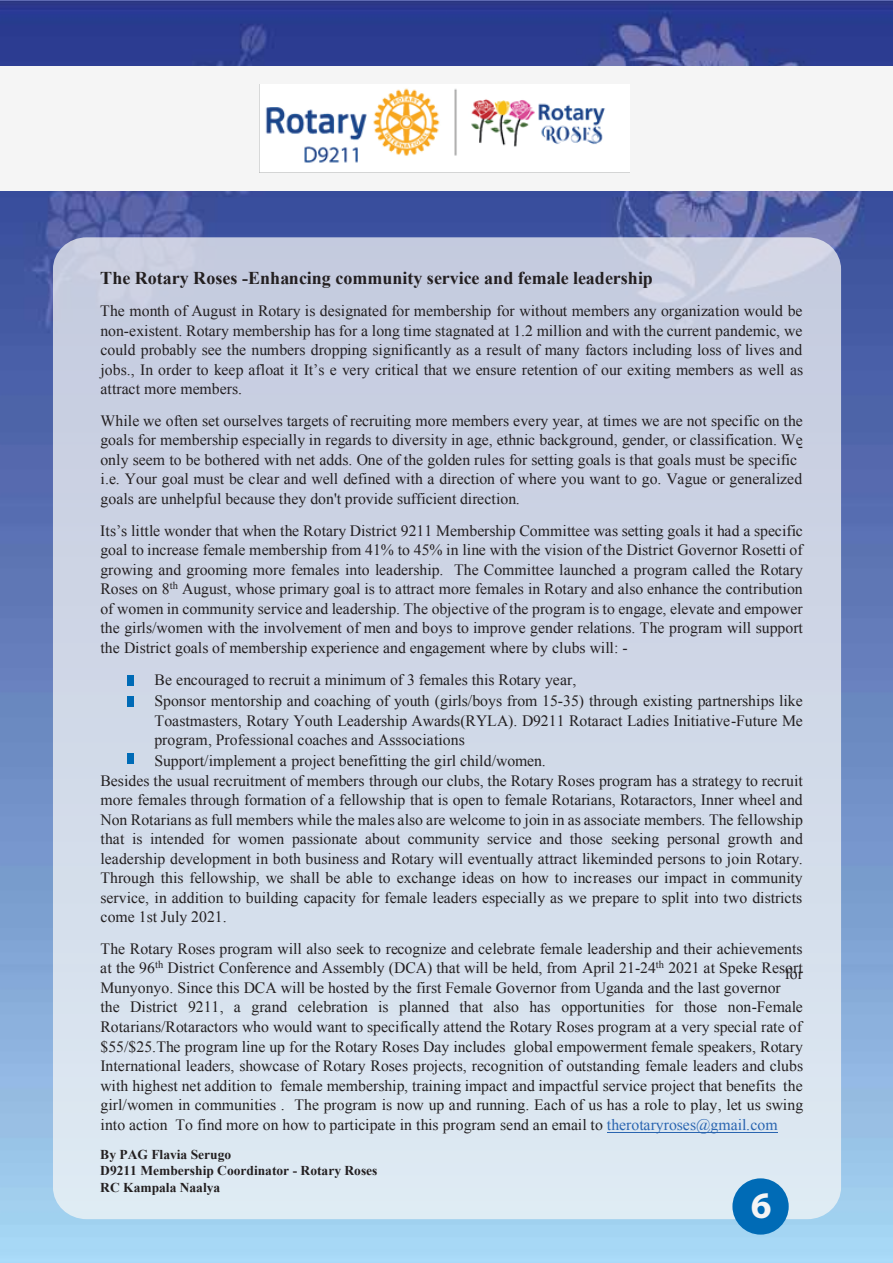
<style>
.page{position:relative;width:893px;height:1263px;background:#fff}
.page>*{position:absolute;margin:0;border:0;box-sizing:border-box;transform-origin:0 0}
.t1{font:700 37.5px "Myriad Pro";color:#f5f5f5}
.t2{font:700 18px "Times New Roman";color:#231f20}
.t3{font:15.75px/19.5px "Times New Roman";color:#231f20;text-align:justify}
.t4{font:700 13.5px/16.4px "Times New Roman";color:#231f20}
.s1{color:#2a65b0}
</style>
<div class="page">
<img style="left:0;top:0;width:892px;height:1263px">
<div style="left:53px;top:237px;width:788px;height:982px;background:linear-gradient(to bottom,#c4c9de,#dee9f3);border-radius:33px"></div>
<div style="left:0;top:66px;width:892px;height:125px;background:#f5f5f5"></div>
<img style="left:259px;top:85px;width:370px;height:88px">
<hr style="left:607px;top:1132px;width:171px;height:1px;background:#2a65b0">
<div style="left:732px;top:1178px;width:57px;height:56px;background:#006bb6;border-radius:50%"></div>
<div style="left:127px;top:675px;width:7px;height:10px;background:#006bb6"></div>
<div style="left:127px;top:697px;width:7px;height:10px;background:#006bb6"></div>
<div style="left:127px;top:753px;width:7px;height:10px;background:#006bb6"></div>
<p class="t2" style="left:100px;top:266px;width:554px">The Rotary Roses -Enhancing community service and female leadership</p>
<p class="t3" style="left:100px;top:300px;width:704px">The month of August in Rotary is designated for membership for without members any organization would be non-existent. Rotary membership has for a long time stagnated at 1.2 million and with the current pandemic, we could probably see the numbers dropping significantly as a result of many factors including loss of lives and jobs., In order to keep afloat it It’s e very critical that we ensure retention of our exiting members as well as attract more members.</p>
<p class="t3" style="left:100px;top:410px;width:704px">While we often set ourselves targets of recruiting more members every year, at times we are not specific on the goals for membership especially in regards to diversity in age, ethnic background, gender, or classification. We only seem to be bothered with net adds. One of the golden rules for setting goals is that goals must be specific</p>
<p class="t3" style="left:101px;top:429px;width:704px;line-height:33px;text-align:right">-<br>i.e. Your goal must be clear and well defined with a direction of where you want to go. Vague or generalized</p>
<p class="t3" style="left:100px;top:482px;width:704px;line-height:32px">goals are unhelpful because they don't provide sufficient direction.<br>Its’s little wonder that when the Rotary District 9211 Membership Committee was setting goals it had a specific</p>
<p class="t3" style="left:100px;top:540px;width:704px">goal to increase female membership from 41% to 45% in line with the vision of the District Governor Rosetti of growing and grooming more females into leadership. The Committee launched a program called the Rotary Roses on 8<sup>th</sup> August, whose primary goal is to attract more females in Rotary and also enhance the contribution of women in community service and leadership. The objective of the program is to engage, elevate and empower the girls/women with the involvement of men and boys to improve gender relations. The program will support the District goals of membership experience and engagement where by clubs will: -</p>
<p class="t3" style="left:155px;top:669px;width:650px;line-height:21px">Be encouraged to recruit a minimum of 3 females this Rotary year,<br>Sponsor mentorship and coaching of youth (girls/boys from 15-35) through existing partnerships like</p>
<p class="t3" style="left:155px;top:711px;width:650px">Toastmasters, Rotary Youth Leadership Awards(RYLA). D9211 Rotaract Ladies Initiative-Future Me</p>
<p class="t3" style="left:154px;top:730px;width:312px">program, Professional coaches and Asssociations</p>
<p class="t3" style="left:154px;top:751px;width:393px">Support/implement a project benefitting the girl child/women.</p>
<p class="t3" style="left:100px;top:770px;width:704px">Besides the usual recruitment of members through our clubs, the Rotary Roses program has a strategy to recruit</p>
<p class="t3" style="left:100px;top:790px;width:704px">more females through formation of a fellowship that is open to female Rotarians, Rotaractors, Inner wheel and</p>
<p class="t3" style="left:101px;top:809px;width:704px">Non Rotarians as full members while the males also are welcome to join in as associate members. The fellowship</p>
<p class="t3" style="left:101px;top:829px;width:704px">that is intended for women passionate about community service and those seeking personal growth and</p>
<p class="t3" style="left:100px;top:849px;width:704px">leadership development in both business and Rotary will eventually attract likeminded persons to join Rotary.</p>
<p class="t3" style="left:100px;top:868px;width:704px">Through this fellowship, we shall be able to exchange ideas on how to increases our impact in community</p>
<p class="t3" style="left:101px;top:888px;width:703px">service, in addition to building capacity for female leaders especially as we prepare to split into two districts</p>
<p class="t3" style="left:101px;top:907px;width:128px">come 1st July 2021.</p>
<p class="t3" style="left:100px;top:939px;width:704px">The Rotary Roses program will also seek to recognize and celebrate female leadership and their achievements at the 96<sup>th</sup> District Conference and Assembly (DCA) that will be held, from April 21-24<sup>th</sup> 2021 at Speke Resort Munyonyo. Since this DCA will be hosted by the first Female Governor from Uganda and the last governor</p>
<p class="t3" style="left:100px;top:957px;width:704px;line-height:33px;text-align:right">for<br>the District 9211, a grand celebration is planned that also has opportunities for those non-Female</p>
<p class="t3" style="left:100px;top:1017px;width:704px">Rotarians/Rotaractors who would want to specifically attend the Rotary Roses program at a very special rate of $55/$25.The program line up for the Rotary Roses Day includes global empowerment female speakers, Rotary International leaders, showcase of Rotary Roses projects, recognition of outstanding female leaders and clubs with highest net addition to female membership, training impact and impactful service project that benefits the girl/women in communities . The program is now up and running. Each of us has a role to play, let us swing into action To find more on how to participate in this program send an email to <span class="s1">therotaryroses@gmail.com</span></p>
<p class="t4" style="left:100px;top:1146px;width:279px">By PAG Flavia Serugo<br>D9211 Membership Coordinator - Rotary Roses<br>RC Kampala Naalya</p>
<h1 class="t1" style="left:751px;top:1181px;width:22px">6</h1>
</div>
